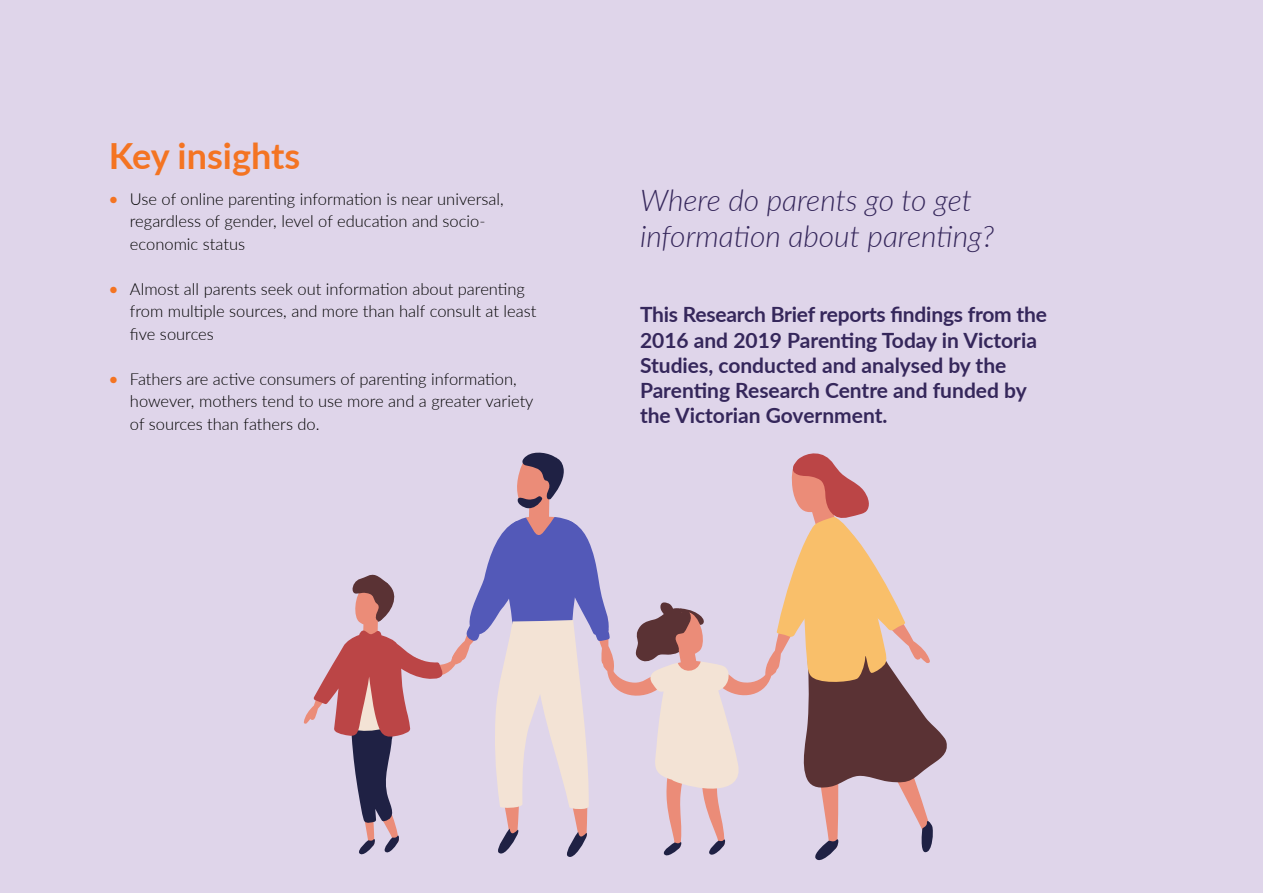
<style>
.page{position:relative;width:1263px;height:893px;background:#dfd5ea}
.page>*{position:absolute;margin:0;border:0;box-sizing:border-box;transform-origin:0 0}
.t1{font:700 36px "Lato";color:#f47422}
.t2{font:italic 300 30px/36px "Lato";color:#35275b}
.t3{font:700 21px/25.2px "Lato";color:#35275b}
.t4{font:300 16.5px/22.5px "Lato";color:#000}
.s1{font-weight:500;font-style:italic;color:#f47422}
</style>
<div class="page">
<svg style="left:304px;top:453px;width:643px;height:408px"></svg>
<h1 class="t1" style="left:109px;top:130px;width:193px">Key insights</h1>
<p class="t4" style="left:130px;top:187px;width:375px;text-indent:-21px"><span class="s1">•</span> Use of online parenting information is near universal, regardless of gender, level of education and socio&shy;economic status</p>
<p class="t4" style="left:130px;top:277px;width:408px;text-indent:-21px"><span class="s1">•</span> Almost all parents seek out information about parenting from multiple sources, and more than half consult at least five sources</p>
<p class="t4" style="left:130px;top:367px;width:405px;text-indent:-21px"><span class="s1">•</span> Fathers are active consumers of parenting information, however, mothers tend to use more and a greater variety of sources than fathers do.</p>
<h2 class="t2" style="left:640px;top:181px;width:356px">Where do parents go to get information about parenting?</h2>
<p class="t3" style="left:640px;top:301px;width:408px">This Research Brief reports findings from the 2016 and 2019 Parenting Today in Victoria Studies, conducted and analysed by the Parenting Research Centre and funded by the Victorian Government.</p>
</div>
